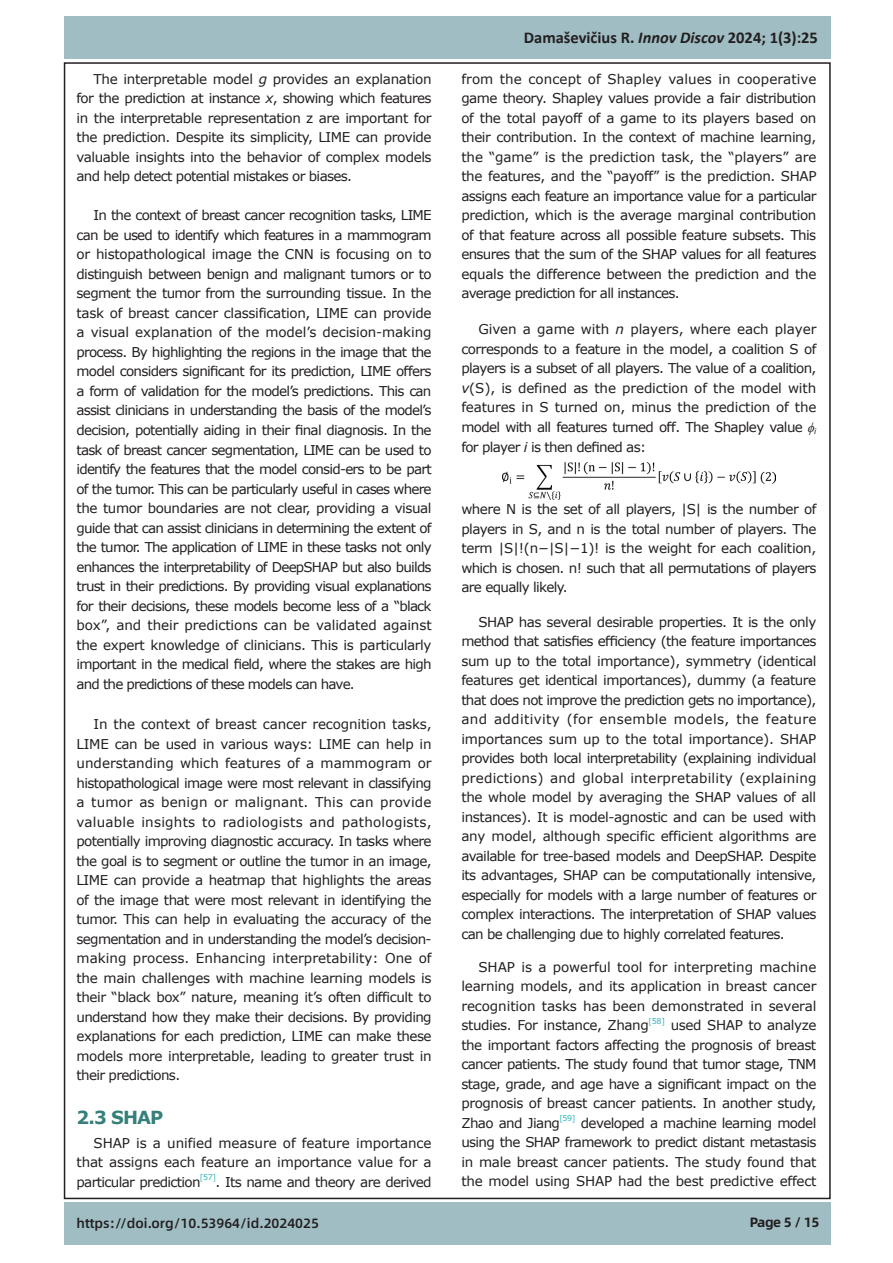
<style>
.page{position:relative;width:893px;height:1263px;background:#fff}
.page>*{position:absolute;margin:0;border:0;box-sizing:border-box;transform-origin:0 0}
.二级标题{font:700 18px "Verdana";color:#36807b}
.t1{font:700 16.5px "Calibri";color:#231f20}
.正文{font:13.5px/19.5px "Verdana";letter-spacing:-.05em;color:#231f20;text-align:justify}
.t2{font:500 13.5px "Alibaba Sans";color:#231f20}
.t3{font:700 13.5px "Alibaba Sans";letter-spacing:-.03em;color:#231f20}
.正文-2{font:7.8px "Verdana";color:#27b2be}
.s1{font-style:italic}
.s2{font-family:"Times New Roman";font-style:italic}
</style>
<div class="page">
<div style="left:64px;top:17px;width:767px;height:42px;background:#9fbdc3"></div>
<div style="left:64px;top:1202px;width:767px;height:43px;background:#9fbdc3"></div>
<img style="left:503px;top:463px;width:272px;height:36px">
<p class="正文" style="left:77px;top:69px;width:357px;text-indent:17px">The interpretable model <span class="s1">g</span> provides an explanation for the prediction at instance <span class="s1">x</span>, showing which features in the interpretable representation z are important for the prediction. Despite its simplicity, LIME can provide valuable insights into the behavior of complex models and help detect potential mistakes or biases.</p>
<p class="正文" style="left:77px;top:206px;width:357px;text-indent:17px">In the context of breast cancer recognition tasks, LIME can be used to identify which features in a mammogram or histopathological image the CNN is focusing on to distinguish between benign and malignant tumors or to segment the tumor from the surrounding tissue. In the task of breast cancer classification, LIME can provide a visual explanation of the model’s decision-making process. By highlighting the regions in the image that the model considers significant for its prediction, LIME offers a form of validation for the model’s predictions. This can assist clinicians in understanding the basis of the model’s decision, potentially aiding in their final diagnosis. In the task of breast cancer segmentation, LIME can be used to identify the features that the model consid-ers to be part of the tumor. This can be particularly useful in cases where the tumor boundaries are not clear, providing a visual guide that can assist clinicians in determining the extent of the tumor. The application of LIME in these tasks not only enhances the interpretability of DeepSHAP but also builds trust in their predictions. By providing visual explanations for their decisions, these models become less of a “black box”, and their predictions can be validated against the expert knowledge of clinicians. This is particularly important in the medical field, where the stakes are high and the predictions of these models can have.</p>
<p class="正文" style="left:77px;top:714px;width:357px;text-indent:17px">In the context of breast cancer recognition tasks, LIME can be used in various ways: LIME can help in understanding which features of a mammogram or histopathological image were most relevant in classifying a tumor as benign or malignant. This can provide valuable insights to radiologists and pathologists, potentially improving diagnostic accuracy. In tasks where the goal is to segment or outline the tumor in an image, LIME can provide a heatmap that highlights the areas of the image that were most relevant in identifying the tumor. This can help in evaluating the accuracy of the segmentation and in understanding the model’s decision&shy;making process. Enhancing interpretability: One of the main challenges with machine learning models is their “black box” nature, meaning it’s often difficult to understand how they make their decisions. By providing explanations for each prediction, LIME can make these models more interpretable, leading to greater trust in their predictions.</p>
<p class="二级标题" style="left:77px;top:1104px;width:88px">2.3 SHAP</p>
<p class="正文" style="left:77px;top:1133px;width:357px;text-indent:17px">SHAP is a unified measure of feature importance that assigns each feature an importance value for a particular prediction</p>
<p class="正文-2" style="left:200px;top:1172px;width:17px">[57]</p>
<p class="正文" style="left:215px;top:1172px;width:218px">. Its name and theory are derived</p>
<p class="t1" style="left:524px;top:26px;width:296px">Damaševičius R. <span class="s1">Innov Discov</span> 2024; 1(3):25</p>
<p class="正文" style="left:461px;top:69px;width:357px">from the concept of Shapley values in cooperative game theory. Shapley values provide a fair distribution of the total payoff of a game to its players based on their contribution. In the context of machine learning, the “game” is the prediction task, the “players” are the features, and the “payoff” is the prediction. SHAP assigns each feature an importance value for a particular prediction, which is the average marginal contribution of that feature across all possible feature subsets. This ensures that the sum of the SHAP values for all features equals the difference between the prediction and the average prediction for all instances.</p>
<p class="正文" style="left:461px;top:320px;width:357px;text-indent:17px">Given a game with <span class="s1">n</span> players, where each player corresponds to a feature in the model, a coalition S of players is a subset of all players. The value of a coalition, <span class="s1">v</span>(S), is defined as the prediction of the model with features in S turned on, minus the prediction of the model with all features turned off. The Shapley value <span class="s2">ϕ</span><sub>i </sub>for player <span class="s1">i</span> is then defined as:</p>
<p class="正文" style="left:461px;top:499px;width:357px">where N is the set of all players, |S| is the number of players in S, and n is the total number of players. The term |S|!(n−|S|−1)! is the weight for each coalition, which is chosen. n! such that all permutations of players are equally likely.</p>
<p class="正文" style="left:461px;top:612px;width:357px;text-indent:17px">SHAP has several desirable properties. It is the only method that satisfies efficiency (the feature importances sum up to the total importance), symmetry (identical features get identical importances), dummy (a feature that does not improve the prediction gets no importance), and additivity (for ensemble models, the feature importances sum up to the total importance). SHAP provides both local interpretability (explaining individual predictions) and global interpretability (explaining the whole model by averaging the SHAP values of all instances). It is model-agnostic and can be used with any model, although specific efficient algorithms are available for tree-based models and DeepSHAP. Despite its advantages, SHAP can be computationally intensive, especially for models with a large number of features or complex interactions. The interpretation of SHAP values can be challenging due to highly correlated features.</p>
<p class="正文" style="left:461px;top:957px;width:357px;text-indent:17px">SHAP is a powerful tool for interpreting machine learning models, and its application in breast cancer recognition tasks has been demonstrated in several studies. For instance, Zhang</p>
<p class="正文-2" style="left:648px;top:1015px;width:18px">[58]</p>
<p class="正文" style="left:461px;top:1015px;width:357px;text-indent:209px">used SHAP to analyze the important factors affecting the prognosis of breast cancer patients. The study found that tumor stage, TNM stage, grade, and age have a significant impact on the prognosis of breast cancer patients. In another study, Zhao and Jiang</p>
<p class="正文-2" style="left:559px;top:1113px;width:18px">[59]</p>
<p class="正文" style="left:461px;top:1113px;width:357px;text-indent:119px">developed a machine learning model using the SHAP framework to predict distant metastasis in male breast cancer patients. The study found that the model using SHAP had the best predictive effect</p>
<p class="t2" style="left:77px;top:1213px;width:244px">https://doi.org/10.53964/id.2024025</p>
<p class="t3" style="left:750px;top:1211px;width:71px">Page 5 / 15</p>
</div>
